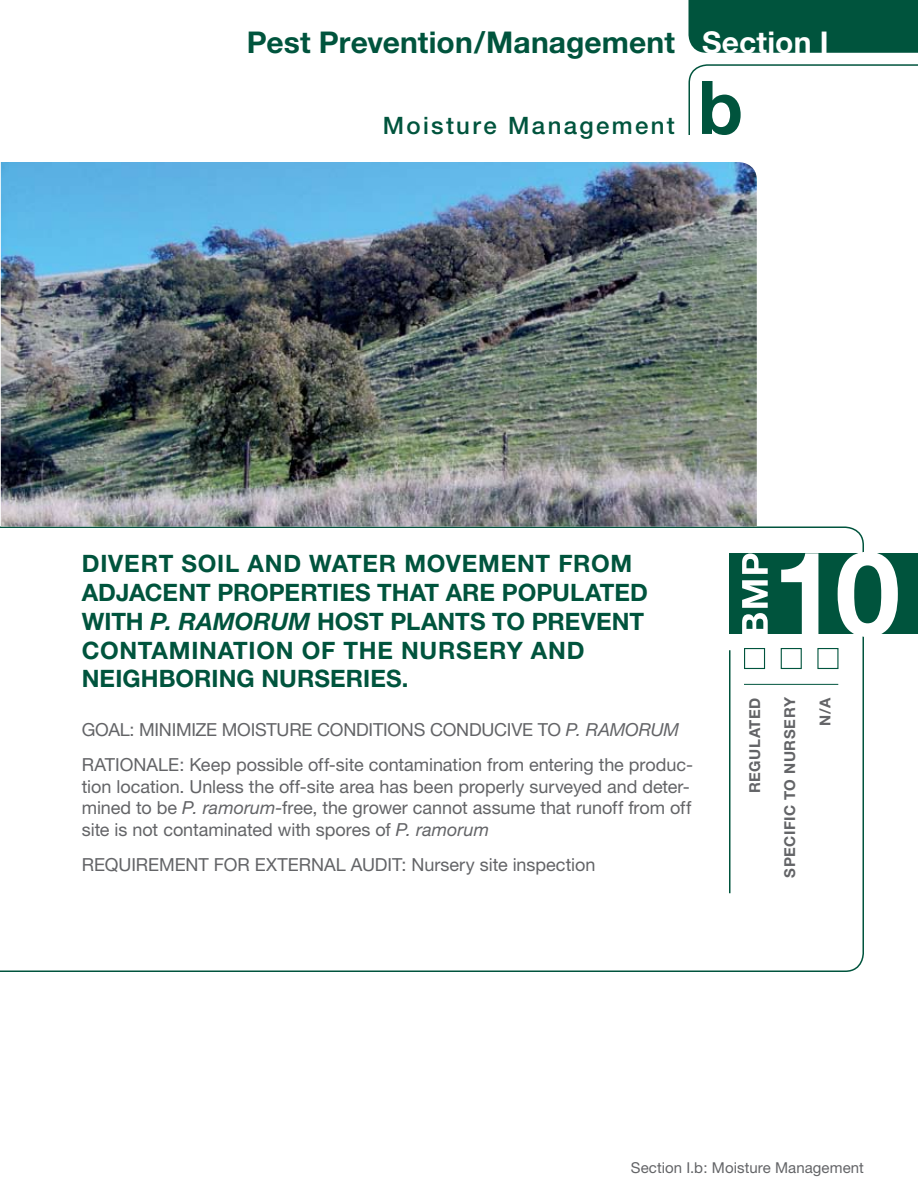
<style>
.page{position:relative;width:918px;height:1188px;background:#fff}
.page>*{position:absolute;margin:0;border:0;box-sizing:border-box;transform-origin:0 0}
.t1{font:700 30px "Helvetica Neue";color:#00543d}
.t2{font:700 24px/28.8px "Helvetica Neue";letter-spacing:.01em;color:#00543d}
.t3{font:500 24px "Helvetica Neue";letter-spacing:.1em;color:#00543d}
.t4{font:18px/21.6px "Helvetica Neue";letter-spacing:-.005em;color:#636467}
.t5{font:italic 18px "Helvetica Neue";color:#636467}
.t6{font:700 15px "Helvetica Neue";letter-spacing:.035em;color:#636467}
.t7{font:15px "Helvetica Neue";letter-spacing:.005em;color:#636467}
.s1{color:#fff}
.s2{font-style:italic}
</style>
<div class="page">
<svg style="left:0;top:526px;width:864px;height:446px"></svg>
<div style="left:729px;top:554px;width:189px;height:80px;background:#00543d"></div>
<hr style="left:729px;top:650px;width:1px;height:243px;background:#00543d">
<div style="left:744px;top:648px;width:21px;height:21px;border:1px solid #00543d"></div>
<hr style="left:744px;top:684px;width:94px;height:1px;background:#00543d">
<div style="left:781px;top:648px;width:21px;height:21px;border:1px solid #00543d"></div>
<div style="left:817px;top:648px;width:21px;height:21px;border:1px solid #00543d"></div>
<svg style="left:742px;top:553px;width:26px;height:81px"></svg>
<div style="left:688px;top:0;width:230px;height:53px;background:#00543d"></div>
<img style="left:1px;top:162px;width:756px;height:364px">
<svg style="left:781px;top:552px;width:117px;height:85px"></svg>
<svg style="left:688px;top:64px;width:230px;height:71px"></svg>
<h1 class="t1" style="left:247px;top:24px;width:583px">PEST PREVENTION/MANAGEMENT <span class="s1">SECTION I</span></h1>
<h2 class="t3" style="left:383px;top:111px;width:294px">Moisture Management</h2>
<h2 class="t2" style="left:82px;top:549px;width:568px">DIVERT SOIL AND WATER MOVEMENT FROM<br>ADJACENT PROPERTIES THAT ARE POPU LATED<br>WITH <span class="s2">P. RAMORUM</span> HOST PLANTS TO PREVENT<br>CONTAMIN</h2>
<h2 class="t2" style="left:82px;top:635px;width:504px;text-indent:136px">ATION OF THE NU RSERY AND<br>NEIGHBORING NU RSERIES.</h2>
<p class="t4" style="left:82px;top:719px;width:532px">GOAL: MINIMIZE MOISTURE CONDITIONS CONDUCIVE TO <span class="s2">P. RAMO</span></p>
<p class="t5" style="left:639px;top:719px;width:27px">RUM</p>
<p class="t4" style="left:82px;top:754px;width:25px">Rationa</p>
<p class="t4" style="left:82px;top:754px;width:613px;text-indent:76px">le: Keep possible off-site contamination from entering the produc&shy;tion location. Unless the off-site area has been properly surveyed and deter&shy;mined to be <span class="s2">P. ramorum-</span>free, the grower cannot assume that runoff from off site is not contaminated with spores of <span class="s2">P. ramorum</span></p>
<p class="t4" style="left:82px;top:854px;width:145px">Requirem ent for</p>
<p class="t4" style="left:255px;top:854px;width:12px">Ext</p>
<p class="t4" style="left:288px;top:854px;width:24px">erna</p>
<p class="t4" style="left:336px;top:854px;width:37px">l Audit</p>
<p class="t4" style="left:402px;top:854px;width:195px">: Nursery site inspection</p>
<p class="t6" style="left:746px;top:793px;width:96px;rotate:-90deg">REGULATED</p>
<p class="t6" style="left:780px;top:878px;width:182px;rotate:-90deg">SPECIFIC TO NURSERY</p>
<p class="t6" style="left:816px;top:726px;width:30px;rotate:-90deg">N/A</p>
<p class="t7" style="left:631px;top:1159px;width:235px">Section I.b: Moisture Management</p>
</div>
